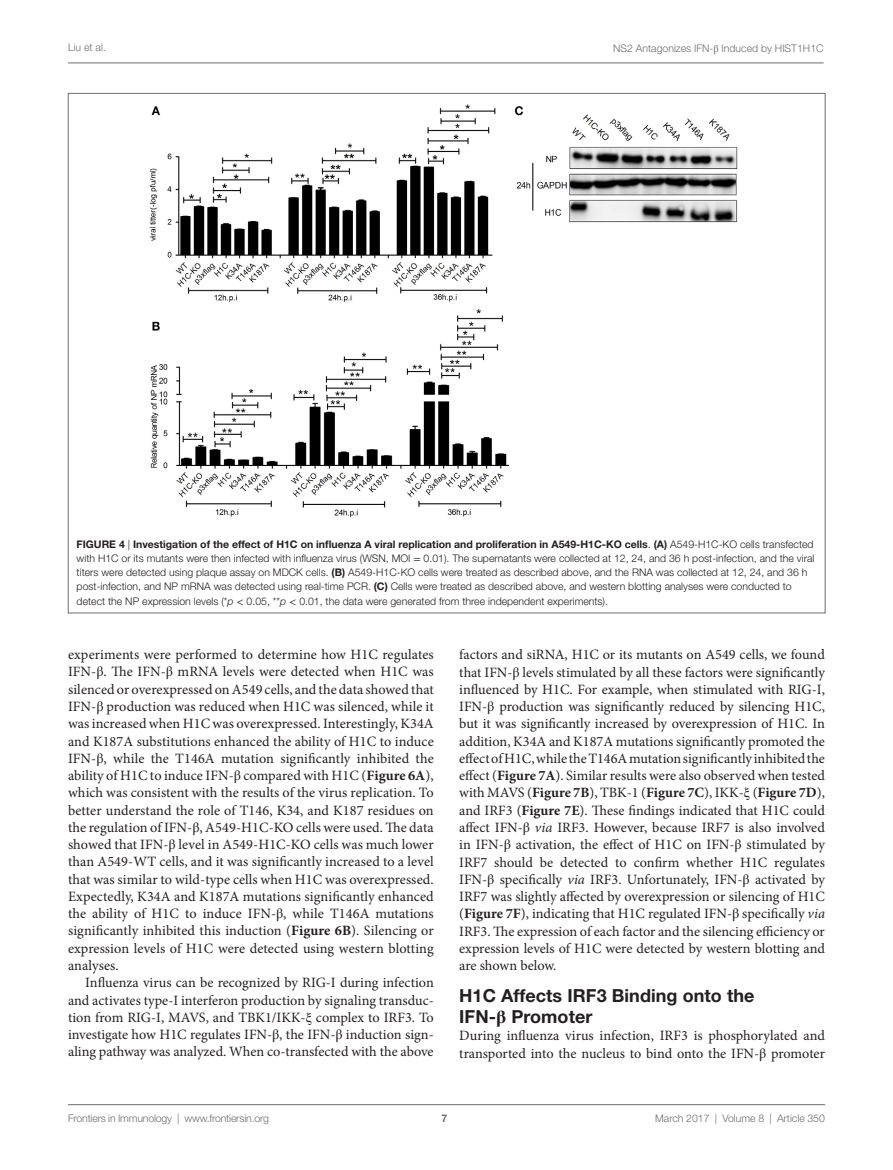
<style>
.page{position:relative;width:893px;height:1170px;background:#fff}
.page>*{position:absolute;margin:0;border:0;box-sizing:border-box;transform-origin:0 0}
.t1{font:700 18px/21px "Helvetica Neue LT Std";letter-spacing:.005em;color:#231f20}
.t2{font:14.25px/17.2px "Minion Pro";color:#231f20;text-align:justify}
.t3{font:300 10.5px/14.2px "Helvetica Neue LT Std";color:#231f20}
.t4{font:300 10.5px "Helvetica Neue LT Std";color:#6c6d70}
.t5{font:700 10.5px "Helvetica Neue LT Std";color:#6c6d70}
.s1{font-family:"STIX General";font-weight:400}
.s2{font-weight:700}
.s3{font-style:italic}
.s4{font-family:"STIX General"}
</style>
<div class="page">
<img style="left:149px;top:105px;width:589px;height:412px">
<hr style="left:68px;top:1104px;width:757px;height:1px;background:#6c6d70">
<hr style="left:68px;top:63px;width:755px;height:1px;background:#6c6d70">
<p class="t4" style="left:68px;top:41px;width:39px">Liu et al.</p>
<p class="t4" style="left:613px;top:42px;width:212px">NS2 Antagonizes IFN-<span class="s1">β</span> Induced by HIST1H1C</p>
<p class="t3" style="left:77px;top:536px;width:739px"><span class="s2">FIG URE 4</span> | <span class="s2">Investigation of the effect of H1C on influenza A viral replication and proliferation in A549-H1C-KO cells</span>. <span class="s2">(A)</span> A549-H1C-KO cells transfected with H1C or its mutants were then infected with influenza virus (WSN, MOI <span class="s1">=</span> 0.01). The supernatants were collected at 12, 24, and 36 h post-infection, and the viral titers were detected using plaque assay on MDCK cells. <span class="s2">(B)</span> A549-H1C-KO cells were treated as described above, and the RNA was collected at 12, 24, and 36 h post-infection, and NP mRNA was detected using real-time PCR. <span class="s2">(C)</span> Cells were treated as described above, and western blotting analyses were conducted to detect the NP expression levels (*<span class="s3">p</span> <span class="s1">&lt;</span> 0.05, **<span class="s3">p</span> <span class="s1">&lt;</span> 0.01, the data were generated from three independent experiments).</p>
<p class="t2" style="left:68px;top:646px;width:367px">experiments were performed to determine how H1C regulates IFN-<span class="s4">β</span>. The IFN-<span class="s4">β</span> mRNA levels were detected when H1C was silenced or overexpressed on A549 cells, and the data showed that IFN-<span class="s4">β</span> production was reduced when H1C was silenced, while it was increased when H1C was overexpressed. Interestingly, K34A and K187A substitutions enhanced the ability of H1C to induce IFN-<span class="s4">β</span>, while the T146A mutation significantly inhibited the ability of H1C to induce IFN-<span class="s4">β</span> compared with H1C (<span class="s2">Figure 6A</span>), which was consistent with the results of the virus replication. To better understand the role of T146, K34, and K187 residues on the regulation of IFN-<span class="s4">β</span>, A549-H1C-KO cells were used. The data showed that IFN-<span class="s4">β</span> level in A549-H1C-KO cells was much lower than A549-WT cells, and it was significantly increased to a level that was similar to wild-type cells when H1C was overexpressed.<br>Expectedly, K34A and K187A mutations significantly enhanced the ability of H1C to induce IFN-<span class="s4">β</span>, while T146A mutations significantly inhibited this induction (<span class="s2">Figure 6B</span>). Silencing or expression levels of H1C were detected using western blotting analyses.</p>
<p class="t2" style="left:68px;top:974px;width:367px;text-indent:17px">Influenza virus can be recognized by RIG-I during infection and activates type-I interferon production by signaling transduc&shy;tion from RIG-I, MAVS, and TBK1/IKK-<span class="s4">ξ</span> complex to IRF3. To investigate how H1C regulates IFN-<span class="s4">β</span>, the IFN-<span class="s4">β</span> induction sign&shy;aling pathway was analyzed. When co-transfected with the above</p>
<p class="t2" style="left:459px;top:646px;width:367px">factors and siRNA, H1C or its mutants on A549 cells, we found that IFN-<span class="s4">β</span> levels stimulated by all these factors were significantly influenced by H1C. For example, when stimulated with RIG-I, IFN-<span class="s4">β</span> production was significantly reduced by silencing H1C, but it was significantly increased by overexpression of H1C. In addition, K34A and K187A mutations significantly promoted the effect of H1C, while the T146A mutation significantly inhibited the effect (<span class="s2">Figure 7A</span>). Similar results were also observed when tested with MAVS (<span class="s2">Figure 7B</span>), TBK-1 (<span class="s2">Figure 7C</span>), IKK-<span class="s4">ξ</span> (<span class="s2">Figure 7D</span>), and IRF3 (<span class="s2">Figure 7E</span>). These findings indicated that H1C could affect IFN-<span class="s4">β</span> <span class="s3">via</span> IRF3. However, because IRF7 is also involved in IFN-<span class="s4">β</span> activation, the effect of H1C on IFN-<span class="s4">β</span> stimulated by IRF7 should be detected to confirm whether H1C regulates IFN-<span class="s4">β</span> specifically <span class="s3">via</span> IRF3. Unfortunately, IFN-<span class="s4">β</span> activated by IRF7 was slightly affected by overexpression or silencing of H1C (<span class="s2">Figure 7F</span>), indicating that H1C regulated IFN-<span class="s4">β</span> specifically <span class="s3">via </span>IRF3. The expression of each factor and the silencing efficiency or expression levels of H1C were detected by western blotting and are shown below.</p>
<p class="t1" style="left:459px;top:984px;width:297px">H1C Affects IRF3 Binding onto the<br>IFN-<span class="s4">β</span> Promoter</p>
<p class="t2" style="left:459px;top:1027px;width:367px">During influenza virus infection, IRF3 is phosphorylated and transported into the nucleus to bind onto the IFN-<span class="s4">β</span> promoter</p>
<p class="t4" style="left:68px;top:1111px;width:203px">Frontiers in Immunology | www.frontiersin.org</p>
<p class="t4" style="left:655px;top:1111px;width:171px">March 2017 | Volume 8 | Article 350</p>
<p class="t5" style="left:441px;top:1111px;width:7px">7</p>
</div>
